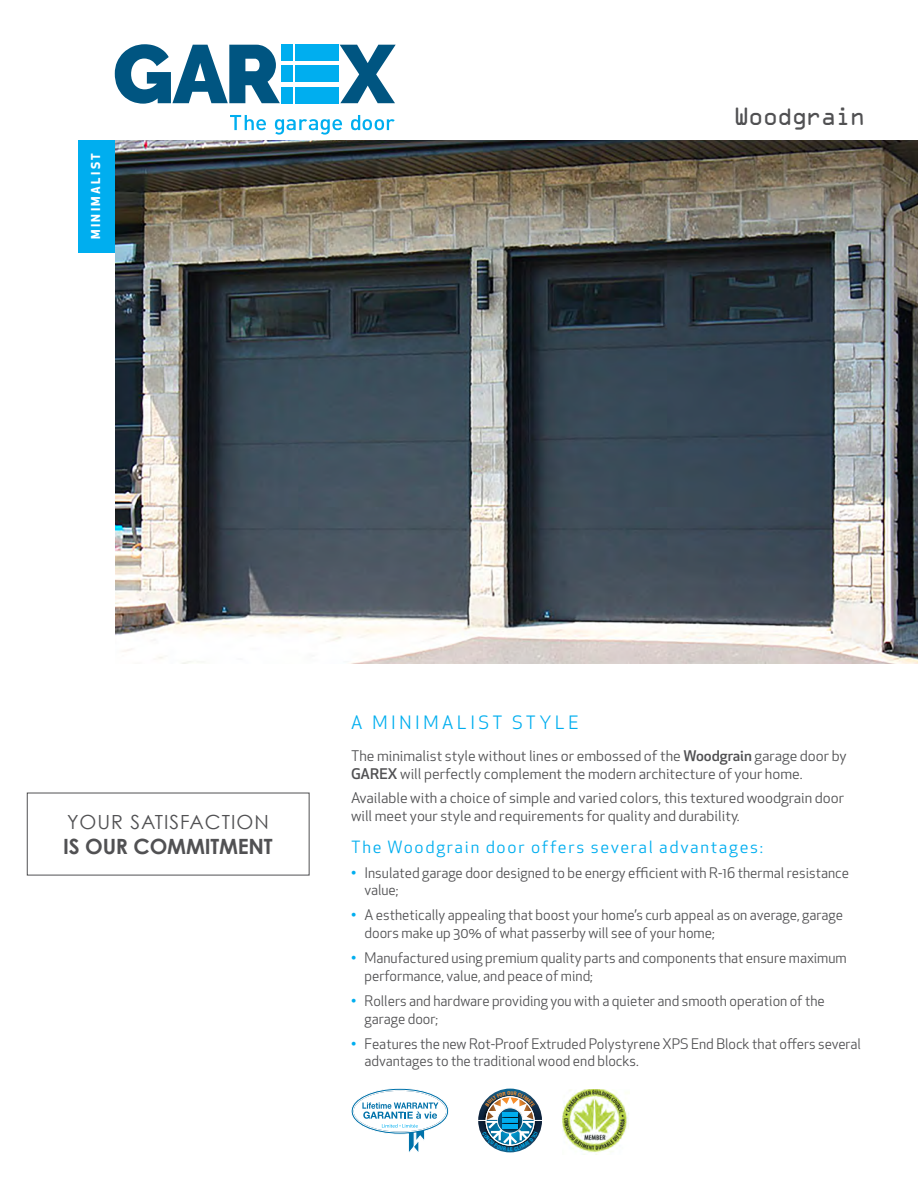
<style>
.page{position:relative;width:918px;height:1188px;background:#fff}
.page>*{position:absolute;margin:0;border:0;box-sizing:border-box;transform-origin:0 0}
.t1{font:22.5px "OCRA Std";letter-spacing:-.075em;color:#515153}
.t2{font:700 21px "Century Gothic";letter-spacing:-.01em;color:#515153}
.t3{font:19.5px "Century Gothic";letter-spacing:.05em;color:#515153}
.t4{font:18px "Apex New";letter-spacing:.2em;color:#00aeef}
.t5{font:16.5px "Apex New";letter-spacing:.1em;color:#00aeef;scale:1.04 1}
.t6{font:14.4px/18px "Apex New";color:#515153;scale:1.04 1}
.t7{font:14.25px/18px "Apex New";color:#515153}
.t8{font:700 12px "Apex New";letter-spacing:.2em;color:#fff}
.s1{font-weight:500}
.s2{color:#00aeef}
</style>
<div class="page">
<svg style="left:115px;top:44px;width:165px;height:60px"></svg>
<svg style="left:340px;top:45px;width:56px;height:58px"></svg>
<div style="left:295px;top:45px;width:44px;height:16px;background:#00aeef"></div>
<div style="left:281px;top:45px;width:12px;height:16px;background:#00aeef"></div>
<div style="left:281px;top:66px;width:12px;height:16px;background:#00aeef"></div>
<div style="left:295px;top:66px;width:44px;height:16px;background:#00aeef"></div>
<div style="left:281px;top:87px;width:12px;height:16px;background:#00aeef"></div>
<div style="left:295px;top:87px;width:44px;height:16px;background:#00aeef"></div>
<svg style="left:230px;top:115px;width:36px;height:15px"></svg>
<svg style="left:275px;top:119px;width:67px;height:16px"></svg>
<svg style="left:351px;top:115px;width:44px;height:15px"></svg>
<img style="left:563px;top:1089px;width:66px;height:66px">
<svg style="left:351px;top:1088px;width:98px;height:65px"></svg>
<img style="left:116px;top:140px;width:802px;height:523px">
<div style="left:78px;top:140px;width:37px;height:113px;background:#00aeef"></div>
<svg style="left:478px;top:1089px;width:64px;height:63px"></svg>
<p class="t8" style="left:87px;top:239px;width:87px;rotate:-90deg">MINIMALIST</p>
<h1 class="t1" style="left:733px;top:107px;width:134px">Woodgrain</h1>
<h3 class="t3" style="left:67px;top:810px;width:203px">YOUR SATISFACTION</h3>
<h2 class="t2" style="left:63px;top:833px;width:211px">IS OUR COMMITMENT</h2>
<p class="t4" style="left:351px;top:711px;width:229px">A MINIMALIST STYLE</p>
<p class="t6" style="left:351px;top:746px;width:478px">The minimalist style without lines or embossed of the <span class="s1">Woodgrain</span> garage door by<br><span class="s1">GAREX</span> will perfectly complement the modern architecture of your home.</p>
<p class="t6" style="left:351px;top:789px;width:476px">Available with a choice of simple and varied colors, this textured woodgrain door will meet your style and requirements for quality and durability.</p>
<p class="t5" style="left:351px;top:836px;width:398px">The Woodgrain door offers several advantages:</p>
<p class="t7" style="left:364px;top:863px;width:486px;text-indent:-13px"><span class="s2">•</span> Insulated garage door designed to be energy efficient with R-16 thermal resistance value;</p>
<p class="t7" style="left:364px;top:906px;width:480px;text-indent:-13px"><span class="s2">•</span> A esthetically appealing that boost your home’s curb appeal as on average, garage doors make up 30% of what passerby will see of your home;</p>
<p class="t7" style="left:364px;top:949px;width:484px;text-indent:-13px"><span class="s2">•</span> Manufactured using premium quality parts and components that ensure maximum performance, value, and peace of mind;</p>
<p class="t7" style="left:364px;top:992px;width:462px;text-indent:-13px"><span class="s2">•</span> Rollers and hardware providing you with a quieter and smooth operation of the garage door;</p>
<p class="t7" style="left:364px;top:1034px;width:498px;text-indent:-13px"><span class="s2">•</span> Features the new Rot-Proof Extruded Polystyrene XPS End Block that offers several advantages to the traditional wood end blocks.</p>
</div>
